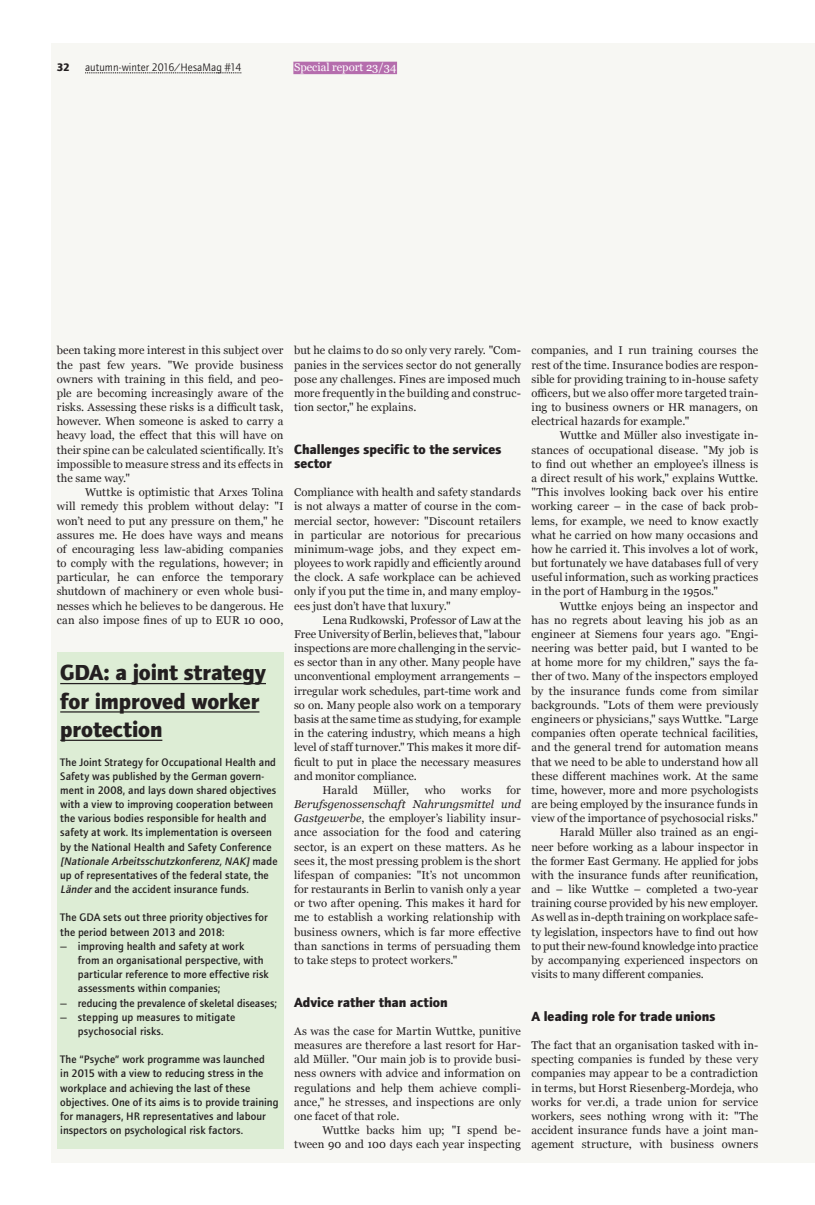
<style>
.page{position:relative;width:815px;height:1205px;background:#fff}
.page>*{position:absolute;margin:0;border:0;box-sizing:border-box;transform-origin:0 0}
.HM___Encadré_Titre{font:22.5px/28.4px "etui Foundry Journal bold";letter-spacing:-.005em;color:#231f20}
.HM___Titre_5_Bold{font:13.75px/14.1px "etui Foundry Journal bold";color:#231f20}
.HM___Body_G_9__Just{font:11.25px/14.1px "Georgia";letter-spacing:.01em;color:#231f20;text-align:justify}
.HM___Encadré_Body{font:11.25px/14.1px "etui Foundry Journal Medium";letter-spacing:.005em;color:#231f20}
.t1{font:11.25px "etui Foundry Journal book";letter-spacing:.005em;color:#231f20}
.HM___Rubrique{font:11.25px "Georgia";color:#fff}
.t2{font:11.25px "etui Foundry Journal bold";color:#231f20}
.s1{font-style:italic}
</style>
<div class="page">
<div style="left:51px;top:43px;width:764px;height:1119px;background:#f7f7f3"></div>
<svg style="left:85px;top:73px;width:156px;height:1px"></svg>
<div style="left:293px;top:62px;width:104px;height:12px;background:#b56dad"></div>
<div style="left:57px;top:652px;width:226px;height:496px;background:#ddedd5"></div>
<hr style="left:60px;top:683px;width:206px;height:1px;background:#231f20">
<hr style="left:60px;top:711px;width:199px;height:1px;background:#231f20">
<hr style="left:60px;top:740px;width:102px;height:1px;background:#231f20">
<p class="t2" style="left:57px;top:60px;width:15px">32</p>
<p class="t1" style="left:85px;top:61px;width:158px">autumn-winter 2016/HesaMag #14</p>
<p class="HM___Rubrique" style="left:294px;top:59px;width:104px">Special report 23/34</p>
<p class="HM___Body_G_9__Just" style="left:57px;top:343px;width:228px">been taking more interest in this subject over the past few years. "We provide business owners with training in this field, and peo&shy;ple are becoming increasingly aware of the risks. Assessing these risks is a difficult task, however. When someone is asked to carry a heavy load, the effect that this will have on their spine can be calculated scientifically. It’s impossible to measure stress and its effects in the same way."</p>
<p class="HM___Body_G_9__Just" style="left:57px;top:485px;width:228px;text-indent:28px">Wuttke is optimistic that Arxes Tolina will remedy this problem without delay: "I won’t need to put any pressure on them," he assures me. He does have ways and means of encouraging less law-abiding companies to comply with the regulations, however; in particular, he can enforce the temporary shutdown of machinery or even whole busi&shy;nesses which he believes to be dangerous. He can also impose fines of up to EUR 10 000,</p>
<p class="HM___Encadré_Titre" style="left:60px;top:659px;width:207px">GDA: a joint strategy for improved worker protection</p>
<p class="HM___Encadré_Body" style="left:60px;top:755px;width:219px">The Joint Strategy for Occupational Health and Safety was published by the German govern&shy;ment in 2008, and lays down shared objectives with a view to improving cooperation between the various bodies responsible for health and safety at work. Its implementation is overseen by the National Health and Safety Conference <span class="s1">[Nationale Arbeitsschutzkonferenz,NAK]</span>m a d e up of representatives of the federal state, the <span class="s1">Länder</span>and the accident insurance funds.</p>
<p class="HM___Encadré_Body" style="left:60px;top:911px;width:209px">The GDA sets out three priority objectives for the period between 2013 and 2018:</p>
<p class="HM___Encadré_Body" style="left:78px;top:939px;width:192px;text-indent:-18px">— improving health and safety at work<br>from an organisational perspective, with particular reference to more effective risk assessments within companies;</p>
<p class="HM___Encadré_Body" style="left:60px;top:996px;width:218px">— reducing the prevalence of skeletal diseases;</p>
<p class="HM___Encadré_Body" style="left:78px;top:1010px;width:159px;text-indent:-18px">— stepping up measures to mitigate psychosocial risks.</p>
<p class="HM___Encadré_Body" style="left:60px;top:1052px;width:220px">The “Psyche” work programme was launched<br>in 2015 with a view to reducing stress in the workplace and achieving the last of these objectives. One of its aims is to provide training for managers, HR representatives and labour inspectors on psychological risk factors.</p>
<p class="HM___Body_G_9__Just" style="left:294px;top:343px;width:228px">but he claims to do so only very rarely. "Com&shy;panies in the services sector do not generally pose any challenges. Fines are imposed much more frequently in the building and construc&shy;tion sector," he explains.</p>
<p class="HM___Titre_5_Bold" style="left:294px;top:442px;width:209px">Challenges specific to the services sector</p>
<p class="HM___Body_G_9__Just" style="left:294px;top:485px;width:228px">Compliance with health and safety standards is not always a matter of course in the com&shy;mercial sector, however: "Discount retailers in particular are notorious for precarious minimum-wage jobs, and they expect em&shy;ployees to work rapidly and efficiently around the clock. A safe workplace can be achieved only if you put the time in, and many employ&shy;ees just don’t have that luxury."</p>
<p class="HM___Body_G_9__Just" style="left:294px;top:612px;width:228px;text-indent:28px">Lena Rudkowski, Professor of Law at the Free University of Berlin, believes that, "labour inspections are more challenging in the servic&shy;es sector than in any other. Many people have unconventional employment arrangements – irregular work schedules, part-time work and so on. Many people also work on a temporary basis at the same time as studying, for example in the catering industry, which means a high level of staff turnover." This makes it more dif&shy;ficult to put in place the necessary measures and monitor compliance.</p>
<p class="HM___Body_G_9__Just" style="left:322px;top:782px;width:37px">Harald</p>
<p class="HM___Body_G_9__Just" style="left:373px;top:782px;width:38px">Müller,</p>
<p class="HM___Body_G_9__Just" style="left:425px;top:782px;width:22px">who</p>
<p class="HM___Body_G_9__Just" style="left:461px;top:782px;width:32px">works</p>
<p class="HM___Body_G_9__Just" style="left:294px;top:782px;width:228px;text-indent:213px">for <span class="s1">Berufsgenossenschaft Nahrungsmittel und Gastgewerbe</span>, the employer’s liability insur&shy;ance association for the food and catering sector, is an expert on these matters. As he sees it, the most pressing problem is the short lifespan of companies: "It’s not uncommon for restaurants in Berlin to vanish only a year or two after opening. This makes it hard for me to establish a working relationship with business owners, which is far more effective than sanctions in terms of persuading them to take steps to protect workers."</p>
<p class="HM___Titre_5_Bold" style="left:294px;top:995px;width:155px">Advice rather than action</p>
<p class="HM___Body_G_9__Just" style="left:294px;top:1023px;width:228px">As was the case for Martin Wuttke, punitive measures are therefore a last resort for Har&shy;ald Müller. "Our main job is to provide busi&shy;ness owners with advice and information on regulations and help them achieve compli&shy;ance," he stresses, and inspections are only one facet of that role.</p>
<p class="HM___Body_G_9__Just" style="left:294px;top:1122px;width:228px;text-align:right">Wuttke backs him up; "I spend be&shy;tween 90 and 100 days each year inspecting</p>
<p class="HM___Body_G_9__Just" style="left:531px;top:343px;width:228px">companies, and I run training courses the rest of the time. Insurance bodies are respon&shy;sible for providing training to in-house safety officers, but we also offer more targeted train&shy;ing to business owners or HR managers, on electrical hazards for example."</p>
<p class="HM___Body_G_9__Just" style="left:531px;top:428px;width:228px;text-indent:28px">Wuttke and Müller also investigate in&shy;stances of occupational disease. "My job is to find out whether an employee’s illness is a direct result of his work," explains Wuttke. "This involves looking back over his entire working career – in the case of back prob&shy;lems, for example, we need to know exactly what he carried on how many occasions and how he carried it. This involves a lot of work, but fortunately we have databases full of very useful information, such as working practices in the port of Hamburg in the 1950s."</p>
<p class="HM___Body_G_9__Just" style="left:531px;top:598px;width:228px;text-indent:28px">Wuttke enjoys being an inspector and has no regrets about leaving his job as an engineer at Siemens four years ago. "Engi&shy;neering was better paid, but I wanted to be at home more for my children," says the fa&shy;ther of two. Many of the inspectors employed by the insurance funds come from similar backgrounds. "Lots of them were previously engineers or physicians," says Wuttke. "Large companies often operate technical facilities, and the general trend for automation means that we need to be able to understand how all these different machines work. At the same time, however, more and more psychologists are being employed by the insurance funds in view of the importance of psychosocial risks."</p>
<p class="HM___Body_G_9__Just" style="left:531px;top:825px;width:228px;text-indent:28px">Harald Müller also trained as an engi&shy;neer before working as a labour inspector in the former East Germany. He applied for jobs with the insurance funds after reunification, and – like Wuttke – completed a two-year training course provided by his new employer.<br>As well as in-depth training on workplace safe&shy;ty legislation, inspectors have to find out how to put their new-found knowledge into practice by accompanying experienced inspectors on visits to many different companies.</p>
<p class="HM___Titre_5_Bold" style="left:531px;top:1009px;width:186px">A leading role for trade unions</p>
<p class="HM___Body_G_9__Just" style="left:531px;top:1037px;width:228px">The fact that an organisation tasked with in&shy;specting companies is funded by these very companies may appear to be a contradiction in terms, but Horst Riesenberg-Mordeja, who works for ver.di, a trade union for service workers, sees nothing wrong with it: "The accident insurance funds have a joint man&shy;agement structure, with business owners</p>
</div>
